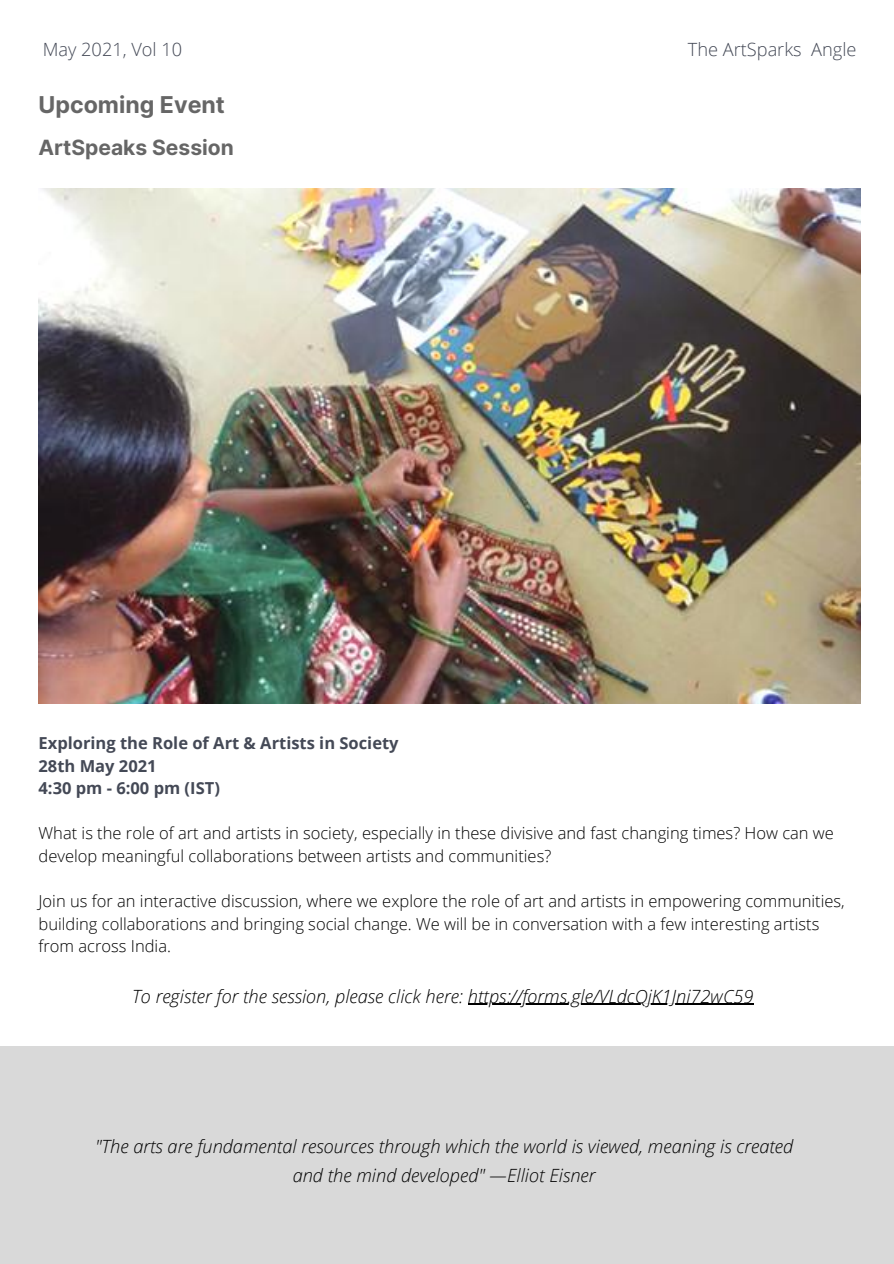
<style>
.page{position:relative;width:894px;height:1264px;background:#fff}
.page>*{position:absolute;margin:0;border:0;box-sizing:border-box;transform-origin:0 0}
.t1{font:700 23.25px "Inter";color:#666}
.t2{font:700 21px "Inter";color:#666}
.t3{font:italic 300 18.15px/29.2px "Open Sans";color:#000;text-align:center}
.t4{font:300 18.15px "Open Sans";color:#444956}
.t5{font:300 16.5px/22.5px "Open Sans";color:#000}
.t6{font:700 16.5px/22.5px "Open Sans";color:#444956}
</style>
<div class="page">
<div style="left:0;top:1046px;width:893px;height:217px;background:#d9d9d9"></div>
<img style="left:39px;top:189px;width:820px;height:514px">
<hr style="left:468px;top:1003px;width:285px;height:1px;background:#000">
<p class="t4" style="left:43px;top:36px;width:141px">May 2021, Vol 10</p>
<p class="t4" style="left:687px;top:36px;width:170px">The ArtSparks Angle</p>
<h1 class="t1" style="left:39px;top:90px;width:188px">Upcoming Event</h1>
<p class="t2" style="left:39px;top:135px;width:197px">ArtSpeaks Session</p>
<p class="t6" style="left:39px;top:731px;width:361px">Exploring the Role of Art &amp; Artists in Society<br>28th May 2021<br>4:30 pm - 6:00 pm (IST)</p>
<p class="t5" style="left:39px;top:821px;width:796px">What is the role of art and artists in society, especially in these divisive and fast changing times? How can we develop meaningful collaborations between artists and communities?</p>
<p class="t5" style="left:39px;top:889px;width:807px">Join us for an interactive discussion, where we explore the role of art and artists in empowering communities, building collaborations and bringing social change. We will be in conversation with a few interesting artists from across India.</p>
<p class="t3" style="left:132px;top:980px;width:622px">To register for the session, please click here: https://forms.gle/VLdcQjK1Jni72wC59</p>
<p class="t3" style="left:95px;top:1130px;width:699px">"The arts are fundamental resources through which the world is viewed, meaning is created and the mind developed" —Elliot Eisner</p>
</div>
